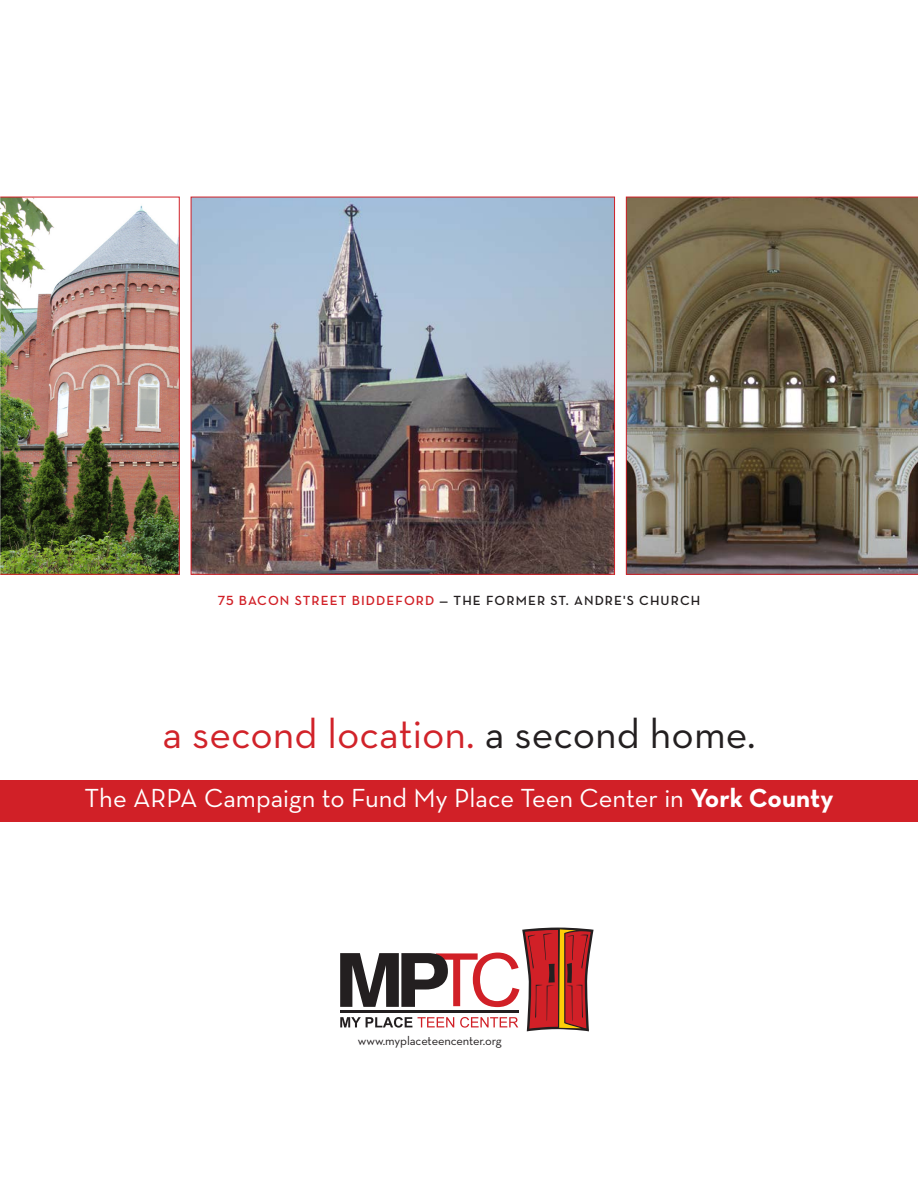
<style>
.page{position:relative;width:918px;height:1188px;background:#fff}
.page>*{position:absolute;margin:0;border:0;box-sizing:border-box;transform-origin:0 0}
.t1{font:42px "Neutraface Text";color:#d1232a}
.t2{font:26.55px "Neutraface Text";color:#fff}
.t3{font:600 13.5px "Neutraface Text";letter-spacing:.08em;color:#231f20}
.t4{font:12.6px "Neutraface Text";letter-spacing:-.01em;color:#231f20}
.s1{color:#d12027}
.s2{color:#231f20}
.s3{font-weight:700}
</style>
<div class="page">
<img style="left:193px;top:199px;width:420px;height:374px">
<div style="left:0;top:780px;width:918px;height:41px;background:#d12027"></div>
<img style="left:0;top:197px;width:180px;height:378px">
<svg style="left:626px;top:197px;width:292px;height:378px"></svg>
<svg style="left:340px;top:928px;width:254px;height:103px"></svg>
<hr style="left:340px;top:1011px;width:178px;height:2px;background:#231f20">
<p class="t3" style="left:218px;top:591px;width:484px"><span class="s1">75 BACON STREET BIDDEFORD</span> — THE FORMER ST. ANDRE'S CHURCH</p>
<p class="t1" style="left:162px;top:708px;width:595px">a second location. <span class="s2">a second home.</span></p>
<p class="t2" style="left:85px;top:781px;width:750px">The ARPA Campaign to Fund My Place Teen Center in <span class="s3">York County</span></p>
<p class="t4" style="left:358px;top:1033px;width:145px">www.myplaceteencenter.org</p>
</div>
